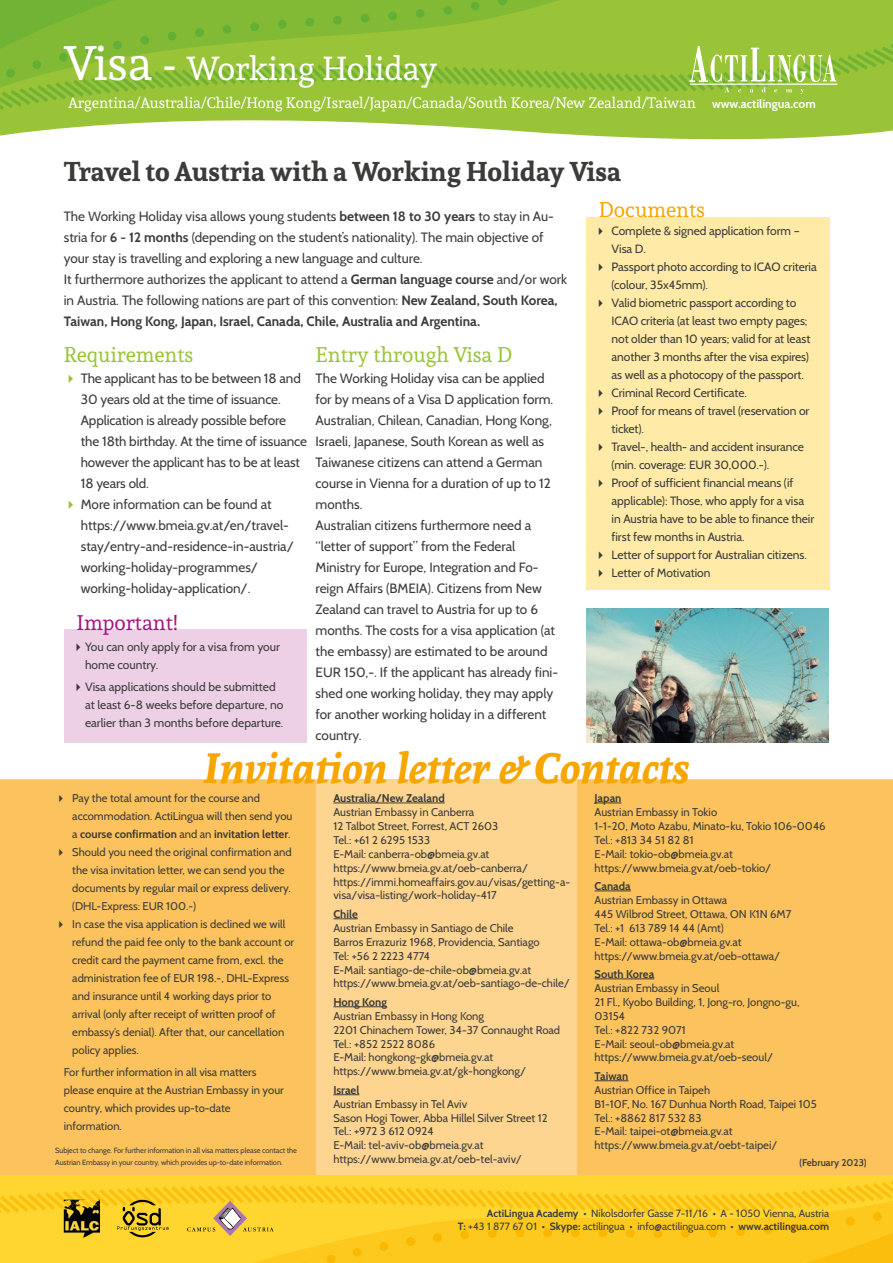
<style>
.page{position:relative;width:893px;height:1263px;background:#fff}
.page>*{position:absolute;margin:0;border:0;box-sizing:border-box;transform-origin:0 0}
.t1{font:italic 700 42px "Andada";color:#f7a600}
.t2{font:33px "Andada";color:#fff}
.t3{font:700 27px "Andada";color:#3b3b3a}
.t4{font:21px "Andada";color:#99c438}
.t5{font:21px "Andada";color:#a61380}
.t6{font:21px "Andada";color:#f7a600}
.t7{font:15px "Andada";color:#fff}
.t8{font:13.5px/21px "Cabin";color:#3b3b3a}
.t9{font:12px/18px "Cabin";letter-spacing:-.005em;color:#3b3b3a}
.t10{font:700 12px "Cabin";color:#fff}
.t11{font:11.25px/14px "Cabin";color:#3b3b3a}
.t12{font:700 11.25px "Cabin";color:#3b3b3a}
.t13{font:10.5px/13.5px "Cabin";color:#3b3b3a;text-align:right}
.t14{font:600 9.75px "Cabin";color:#3b3b3a}
.t15{font:7.5px/12px "Cabin";letter-spacing:-.01em;color:#3b3b3a}
.s1{font-size:48px}
.s2{font-size:46.5px}
.s3{font-weight:700}
.s4{color:#99c438}
</style>
<div class="page">
<svg style="left:0;top:0;width:893px;height:140px"></svg>
<svg style="left:452px;top:0;width:108px;height:44px;fill:#99c438"></svg>
<svg style="left:498px;top:0;width:9px;height:5px"></svg>
<svg style="left:470px;top:2px;width:10px;height:9px"></svg>
<svg style="left:0;top:0;width:452px;height:44px"></svg>
<svg style="left:0;top:44px;width:893px;height:66px;fill:#99c438"></svg>
<svg style="left:689px;top:47px;width:147px;height:47px"></svg>
<hr style="left:690px;top:84px;width:147px;height:1px;background:#fff">
<div style="left:0;top:779px;width:893px;height:397px;background:#fbc25e"></div>
<div style="left:316px;top:779px;width:261px;height:397px;background:#fdd490"></div>
<svg style="left:595px;top:803px;width:26px;height:1px"></svg>
<hr style="left:595px;top:891px;width:36px;height:1px;background:#3b3b3a">
<hr style="left:595px;top:978px;width:59px;height:1px;background:#3b3b3a">
<hr style="left:595px;top:1080px;width:33px;height:1px;background:#3b3b3a">
<hr style="left:333px;top:803px;width:112px;height:1px;background:#3b3b3a">
<svg style="left:333px;top:918px;width:25px;height:1px"></svg>
<hr style="left:333px;top:1006px;width:54px;height:1px;background:#3b3b3a">
<svg style="left:333px;top:1094px;width:26px;height:1px"></svg>
<div style="left:586px;top:217px;width:243px;height:373px;background:#ffeaa8"></div>
<div style="left:64px;top:629px;width:243px;height:113px;background:#edd0e6"></div>
<img style="left:586px;top:608px;width:242px;height:134px">
<hr style="left:0;top:1176px;width:893px;height:4px;background:#ffd630">
<svg style="left:0;top:1180px;width:893px;height:83px"></svg>
<img style="left:64px;top:1209px;width:36px;height:28px">
<img style="left:64px;top:1200px;width:36px;height:9px">
<h2 class="t2" style="left:64px;top:47px;width:375px"><span class="s1">Visa</span> <span class="s2">-</span> Working Holiday</h2>
<h3 class="t7" style="left:68px;top:93px;width:629px">Argentina/Australia/Chile/Hong Kong/Israel/Japan/Canada/South Korea/New Zealand/Taiwan</h3>
<p class="t10" style="left:712px;top:97px;width:105px">www.actilingua.com</p>
<h3 class="t3" style="left:64px;top:153px;width:559px">Travel to Austria with a Working Holiday Visa</h3>
<p class="t8" style="left:64px;top:206px;width:505px">The Working Holiday visa allows young students <span class="s3">between 18 to 30 years</span> to stay in Au&shy;stria for <span class="s3">6 - 12 months</span> (depending on the student’s nationality). The main objective of your stay is travelling and exploring a new language and culture.<br>It furthermore authorizes the applicant to attend a <span class="s3">German language course</span> and/or work in Austria. The following nations are part of this convention: <span class="s3">New Zealand, South Korea, Taiwan, Hong Kong, Japan, Israel, Canada, Chile, Australia and Argentina.</span></p>
<h3 class="t4" style="left:64px;top:341px;width:131px">Requirements</h3>
<p class="t8" style="left:81px;top:368px;width:228px;text-indent:-17px"><span class="s4">✔</span> The applicant has to be between 18 and 30 years old at the time of issuance.<br>Application is already possible before the 18th birthday. At the time of issuance however the applicant has to be at least 18 years old.</p>
<p class="t8" style="left:81px;top:494px;width:215px;text-indent:-17px"><span class="s4">✔</span> More information can be found at https://www.bmeia.gv.at/en/travel&shy;stay/entry-and-residence-in-austria/ working-holiday-programmes/ working-holiday-application/.</p>
<h3 class="t5" style="left:77px;top:609px;width:103px">Important!</h3>
<p class="t9" style="left:85px;top:638px;width:196px;text-indent:-13px">✔You can only apply for a visa from your home country.</p>
<p class="t9" style="left:85px;top:677px;width:200px;text-indent:-13px">✔Visa applications should be submitted at least 6-8 weeks before departure, no earlier than 3 months before departure.</p>
<h3 class="t4" style="left:316px;top:341px;width:198px">Entry through Visa D</h3>
<p class="t8" style="left:316px;top:368px;width:244px">The Working Holiday visa can be applied for by means of a Visa D application form.<br>Australian, Chilean, Canadian, Hong Kong, Israeli, Japanese, South Korean as well as Taiwanese citizens can attend a German course in Vienna for a duration of up to 12 months.<br>Australian citizens furthermore need a “letter of support” from the Federal Ministry for Europe, Integration and Fo&shy;reign Affairs (BMEIA). Citizens from New Zealand can travel to Austria for up to 6 months. The costs for a visa application (at the embassy) are estimated to be around EUR 150,-. If the applicant has already fini&shy;shed one working holiday, they may apply for another working holiday in a different country.</p>
<h3 class="t6" style="left:599px;top:196px;width:108px">Documents</h3>
<p class="t9" style="left:612px;top:222px;width:190px;text-indent:-17px">✔ Complete &amp; signed application form –<br>Visa D.</p>
<p class="t9" style="left:612px;top:258px;width:207px;text-indent:-17px">✔ Passport photo according to ICAO criteria (colour, 35x45mm).</p>
<p class="t9" style="left:612px;top:294px;width:200px;text-indent:-17px">✔ Valid biometric passport according to ICAO criteria (at least two empty pages; not older than 10 years; valid for at least another 3 months after the visa expires) as well as a photocopy of the passport.</p>
<p class="t9" style="left:595px;top:384px;width:154px">✔ Criminal Record Certificate.</p>
<p class="t9" style="left:612px;top:402px;width:199px;text-indent:-17px">✔ Proof for means of travel (reservation or ticket).</p>
<p class="t9" style="left:612px;top:438px;width:194px;text-indent:-17px">✔ Travel-, health- and accident insurance (min. coverage: EUR 30,000.-).</p>
<p class="t9" style="left:612px;top:474px;width:204px;text-indent:-17px">✔ Proof of sufficient financial means (if applicable): Those, who apply for a visa in Austria have to be able to finance their first few months in Austria.</p>
<p class="t9" style="left:595px;top:546px;width:214px">✔ Letter of support for Australian citizens.</p>
<p class="t9" style="left:595px;top:564px;width:117px">✔ Letter of Motivation</p>
<h1 class="t1" style="left:203px;top:739px;width:488px">Invitation letter &amp; Contacts</h1>
<p class="t11" style="left:72px;top:789px;width:222px;line-height:18px;text-indent:-17px">✔ Pay the total amount for the course and accommodation. ActiLingua will then send you a <span class="s3">course confirmation</span> and an <span class="s3">invitation letter</span>.</p>
<p class="t11" style="left:72px;top:843px;width:221px;line-height:18px;text-indent:-17px">✔ Should you need the original confirmation and the visa invitation letter, we can send you the documents by regular mail or express delivery. (DHL-Express: EUR 100.-)</p>
<p class="t11" style="left:72px;top:915px;width:223px;line-height:18px;text-indent:-17px">✔ In case the visa application is declined we will refund the paid fee only to the bank account or credit card the payment came from, excl. the administration fee of EUR 198.-, DHL-Express and insurance until 4 working days prior to arrival (only after receipt of written proof of embassy‘s denial). After that, our cancellation policy applies.</p>
<p class="t11" style="left:64px;top:1063px;width:222px;line-height:18px">For further information in all visa matters please enquire at the Austrian Embassy in your country, which provides up-to-date information.</p>
<p class="t15" style="left:55px;top:1144px;width:243px">Subject to change. For further information in all visa matters please contact the<br>Austrian Embassy in your country, which provides up-to-date information.</p>
<p class="t12" style="left:333px;top:791px;width:113px">Australia/New Zealand</p>
<p class="t11" style="left:333px;top:805px;width:238px">Austrian Embassy in Canberra<br>12 Talbot Street, Forrest, ACT 2603<br>Tel.: +61 2 6295 1533<br>E-Mail: canberra-ob@bmeia.gv.at https://www.bmeia.gv.at/oeb-canberra/ https://immi.homeaffairs.gov.au/visas/getting-a&shy;visa/visa-listing/work-holiday-417</p>
<p class="t12" style="left:333px;top:907px;width:26px">Chile</p>
<p class="t11" style="left:333px;top:921px;width:238px">Austrian Embassy in Santiago de Chile<br>Barros Errazuriz 1968, Providencia, Santiago<br>Tel: +56 2 2223 4774<br>E-Mail: santiago-de-chile-ob@bmeia.gv.at https://www.bmeia.gv.at/oeb-santiago-de-chile/</p>
<p class="t12" style="left:333px;top:995px;width:55px">Hong Kong</p>
<p class="t11" style="left:333px;top:1008px;width:228px">Austrian Embassy in Hong Kong<br>2201 Chinachem Tower, 34-37 Connaught Road Tel.: +852 2522 8086<br>E-Mail: hongkong-gk@bmeia.gv.at https://www.bmeia.gv.at/gk-hongkong/</p>
<p class="t12" style="left:333px;top:1083px;width:27px">Israel</p>
<p class="t11" style="left:333px;top:1096px;width:216px">Austrian Embassy in Tel Aviv<br>Sason Hogi Tower, Abba Hillel Silver Street 12<br>Tel.: +972 3 612 0924<br>E-Mail: tel-aviv-ob@bmeia.gv.at https://www.bmeia.gv.at/oeb-tel-aviv/</p>
<p class="t12" style="left:595px;top:791px;width:28px">Japan</p>
<p class="t11" style="left:595px;top:805px;width:233px">Austrian Embassy in Tokio<br>1-1-20, Moto Azabu, Minato-ku, Tokio 106-0046<br>Tel.: +813 34 51 82 81<br>E-Mail: tokio-ob@bmeia.gv.at https://www.bmeia.gv.at/oeb-tokio/</p>
<p class="t12" style="left:595px;top:879px;width:38px">Canada</p>
<p class="t11" style="left:595px;top:893px;width:198px">Austrian Embassy in Ottawa<br>445 Wilbrod Street, Ottawa, ON K1N 6M7<br>Tel.: +1 613 789 14 44 (Amt)<br>E-Mail: ottawa-ob@bmeia.gv.at https://www.bmeia.gv.at/oeb-ottawa/</p>
<p class="t12" style="left:595px;top:967px;width:61px">South Korea</p>
<p class="t11" style="left:595px;top:981px;width:206px">Austrian Embassy in Seoul<br>21 Fl., Kyobo Building, 1, Jong-ro, Jongno-gu,<br>03154<br>Tel.: +822 732 9071<br>E-Mail: seoul-ob@bmeia.gv.at https://www.bmeia.gv.at/oeb-seoul/</p>
<p class="t12" style="left:595px;top:1069px;width:35px">Taiwan</p>
<p class="t11" style="left:595px;top:1082px;width:224px">Austrian Office in Taipeh<br>B1-10F, No. 167 Dunhua North Road, Taipei 105<br>Tel.: +8862 817 532 83<br>E-Mail: taipei-ot@bmeia.gv.at https://www.bmeia.gv.at/oebt-taipei/</p>
<p class="t14" style="left:799px;top:1157px;width:68px">(February 2023)</p>
<p class="t13" style="left:458px;top:1206px;width:373px"><span class="s3">ActiLingua Academy</span> • Nikolsdorfer Gasse 7-11/16 • A - 1050 Vienna, Austria<br><span class="s3">T:</span> +43 1 877 67 01 • <span class="s3">Skype:</span> actilingua • info@actilingua.com • <span class="s3">www.actilingua.com</span></p>
</div>
